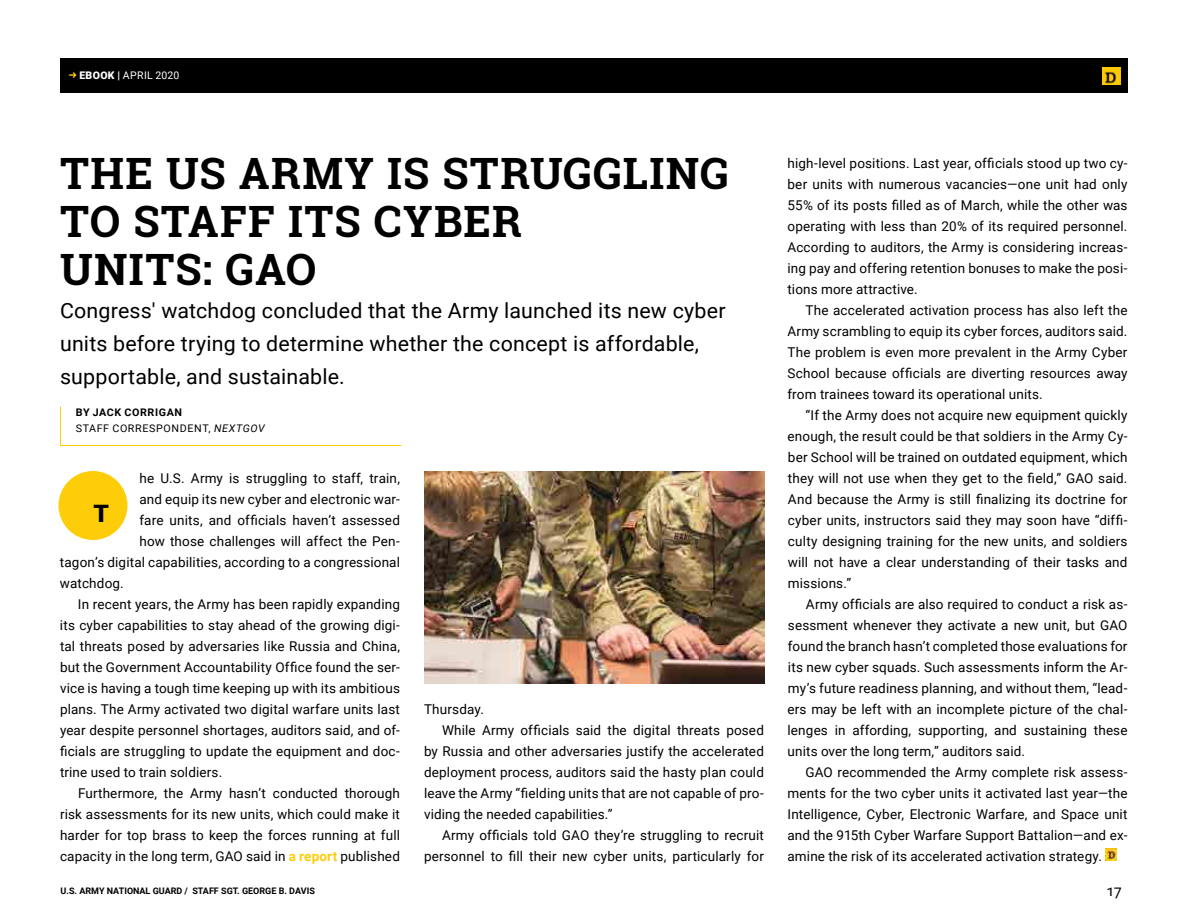
<style>
.page{position:relative;width:1188px;height:918px;background:#fff}
.page>*{position:absolute;margin:0;border:0;box-sizing:border-box;transform-origin:0 0}
.t1{font:700 43.2px/48px "Roboto Slab";letter-spacing:.03em;color:#000}
.t2{font:900 24px "Roboto";color:#000}
.t3{font:21px/33px "Roboto";letter-spacing:.01em;color:#000}
.t4{font:700 15px "Roboto";letter-spacing:.035em;color:#fff}
.t5{font:15px "Roboto";color:#000}
.t6{font:13.5px/21px "Roboto";letter-spacing:.01em;color:#000;text-align:justify}
.t7{font:10.5px/16.5px "Roboto";letter-spacing:.055em;color:#000}
.t8{font:10.5px "Roboto";letter-spacing:.035em;color:#fff}
.t9{font:700 9px "Roboto";color:#000}
.s1{font-weight:900}
.s2{font-weight:700}
.s3{font-style:italic}
.s4{font-weight:700;color:#fecd0a}
</style>
<div class="page">
<div style="left:60px;top:58px;width:1068px;height:35px;background:#000"></div>
<img style="left:1102px;top:68px;width:19px;height:17px">
<svg style="left:1105px;top:849px;width:12px;height:12px"></svg>
<div style="left:58px;top:471px;width:70px;height:69px;background:#fecd0a;border-radius:50%"></div>
<svg style="left:60px;top:406px;width:342px;height:40px"></svg>
<img style="left:424px;top:471px;width:340px;height:213px">
<p class="t4" style="left:99px;top:66px;width:139px">SECURITY REPORT</p>
<p class="t8" style="left:79px;top:68px;width:101px"><span class="s1">EBOOK |</span> APRIL 2020</p>
<h1 class="t1" style="left:60px;top:149px;width:670px">THE US ARMY IS STRUGGLING<br>TO STAFF ITS CYBER<br>UNITS: GAO</h1>
<h3 class="t3" style="left:60px;top:293px;width:667px">Congress' watchdog concluded that the Army launched its new cyber units before trying to determine whether the concept is affordable, supportable, and sustainable.</h3>
<p class="t7" style="left:76px;top:404px;width:190px"><span class="s2">BY JACK CORRIGAN<br></span>STAFF CORRESPONDENT, <span class="s3">NEXTGOV</span></p>
<p class="t6" style="left:140px;top:467px;width:262px">he U.S. Army is struggling to staff, train,</p>
<p class="t6" style="left:140px;top:488px;width:262px">and equip its new cyber and electronic war-</p>
<p class="t6" style="left:140px;top:509px;width:262px">fare units, and officials haven’t assessed</p>
<p class="t6" style="left:140px;top:530px;width:262px">how those challenges will affect the Pen-</p>
<p class="t6" style="left:60px;top:551px;width:342px">tagon’s digital capabilities, according to a congressional</p>
<p class="t6" style="left:60px;top:572px;width:65px">watchdog.</p>
<p class="t6" style="left:78px;top:593px;width:323px">In recent years, the Army has been rapidly expanding</p>
<p class="t6" style="left:60px;top:614px;width:342px">its cyber capabilities to stay ahead of the growing digi-</p>
<p class="t6" style="left:60px;top:635px;width:342px">tal threats posed by adversaries like Russia and China,</p>
<p class="t6" style="left:60px;top:656px;width:341px">but the Government Accountability Office found the ser-</p>
<p class="t6" style="left:60px;top:677px;width:342px">vice is having a tough time keeping up with its ambitious</p>
<p class="t6" style="left:60px;top:698px;width:342px">plans. The Army activated two digital warfare units last</p>
<p class="t6" style="left:60px;top:719px;width:341px">year despite personnel shortages, auditors said, and of-</p>
<p class="t6" style="left:60px;top:740px;width:341px">ficials are struggling to update the equipment and doc-</p>
<p class="t6" style="left:60px;top:761px;width:164px">trine used to train soldiers.</p>
<p class="t6" style="left:78px;top:782px;width:324px">Furthermore, the Army hasn’t conducted thorough</p>
<p class="t6" style="left:60px;top:803px;width:342px">risk assessments for its new units, which could make it</p>
<p class="t6" style="left:60px;top:824px;width:342px">harder for top brass to keep the forces running at full</p>
<p class="t6" style="left:60px;top:845px;width:342px">capacity in the long term, GAO said in <span class="s4">a report</span> published</p>
<h2 class="t2" style="left:93px;top:497px;width:17px">T</h2>
<p class="t9" style="left:61px;top:884px;width:256px">U.S. ARMY NATIONAL GUARD / STAFF SGT. GEORGE B. DAVIS</p>
<p class="t6" style="left:424px;top:698px;width:61px">Thursday.</p>
<p class="t6" style="left:442px;top:719px;width:324px">While Army officials said the digital threats posed</p>
<p class="t6" style="left:424px;top:740px;width:342px">by Russia and other adversaries justify the accelerated</p>
<p class="t6" style="left:424px;top:761px;width:342px">deployment process, auditors said the hasty plan could</p>
<p class="t6" style="left:424px;top:782px;width:341px">leave the Army “fielding units that are not capable of pro-</p>
<p class="t6" style="left:424px;top:803px;width:190px">viding the needed capabilities.”</p>
<p class="t6" style="left:442px;top:824px;width:324px">Army officials told GAO they’re struggling to recruit</p>
<p class="t6" style="left:424px;top:845px;width:341px">personnel to fill their new cyber units, particularly for</p>
<p class="t6" style="left:788px;top:152px;width:342px">high-level positions. Last year, officials stood up two cy&shy;ber units with numerous vacancies—one unit had only 55% of its posts filled as of March, while the other was operating with less than 20% of its required personnel.<br>According to auditors, the Army is considering increas&shy;ing pay and offering retention bonuses to make the posi&shy;tions more attractive.</p>
<p class="t6" style="left:788px;top:299px;width:342px;text-indent:18px">The accelerated activation process has also left the Army scrambling to equip its cyber forces, auditors said.<br>The problem is even more prevalent in the Army Cyber School because officials are diverting resources away from trainees toward its operational units.</p>
<p class="t6" style="left:788px;top:404px;width:342px;text-indent:18px">“If the Army does not acquire new equipment quickly enough, the result could be that soldiers in the Army Cy&shy;ber School will be trained on outdated equipment, which they will not use when they get to the field,” GAO said.<br>And because the Army is still finalizing its doctrine for cyber units, instructors said they may soon have “diffi&shy;culty designing training for the new units, and soldiers will not have a clear understanding of their tasks and missions.”</p>
<p class="t6" style="left:788px;top:593px;width:342px;text-indent:18px">Army officials are also required to conduct a risk as&shy;sessment whenever they activate a new unit, but GAO found the branch hasn’t completed those evaluations for its new cyber squads. Such assessments inform the Ar&shy;my’s future readiness planning, and without them, “lead&shy;ers may be left with an incomplete picture of the chal&shy;lenges in affording, supporting, and sustaining these units over the long term,” auditors said.</p>
<p class="t6" style="left:788px;top:761px;width:342px;text-indent:18px">GAO recommended the Army complete risk assess&shy;ments for the two cyber units it activated last year—the Intelligence, Cyber, Electronic Warfare, and Space unit and the 915th Cyber Warfare Support Battalion—and ex&shy;amine the risk of its accelerated activation strategy.</p>
<p class="t5" style="left:1107px;top:880px;width:17px">17</p>
</div>
